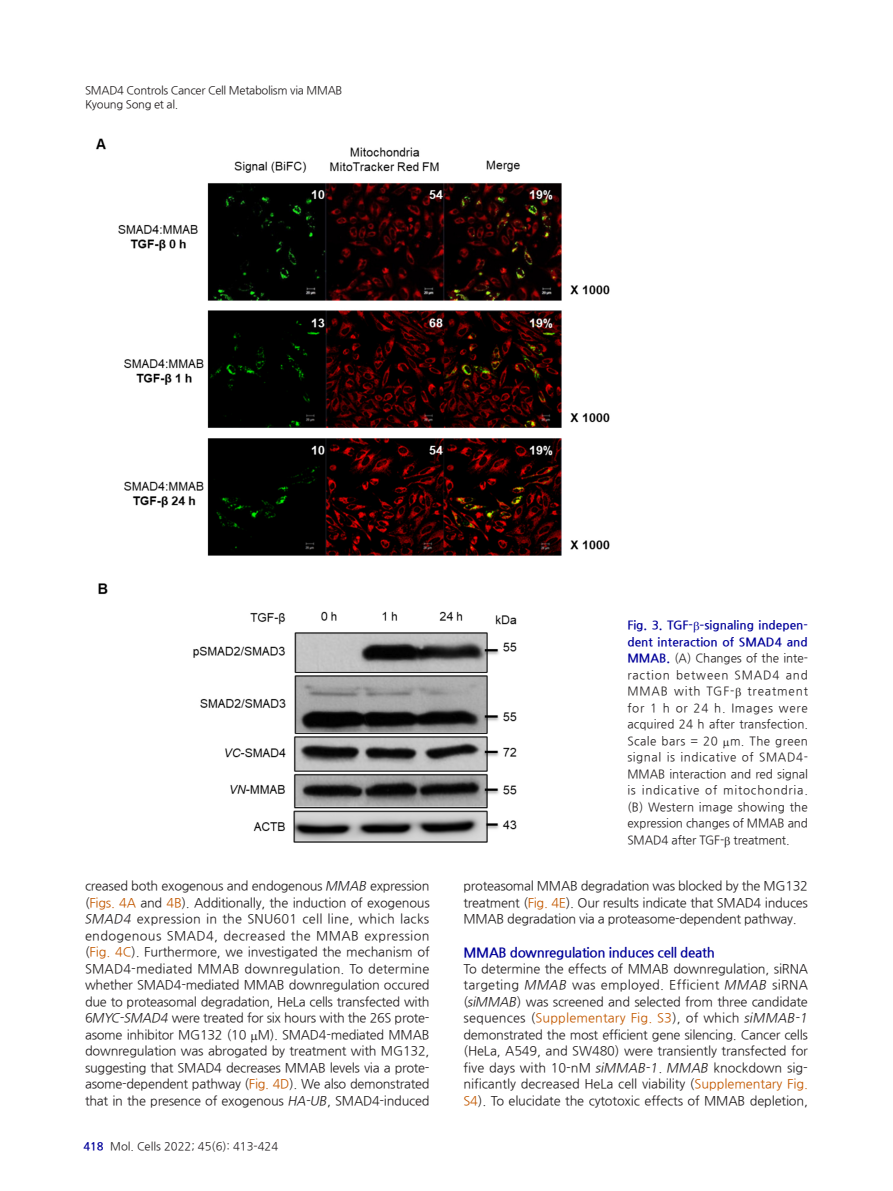
<style>
.page{position:relative;width:893px;height:1191px;background:#fff}
.page>*{position:absolute;margin:0;border:0;box-sizing:border-box;transform-origin:0 0}
.t1{font:700 13.5px "Nanum Gothic";letter-spacing:-.025em;color:#00009a}
.t2{font:12.75px/16.5px "Nanum Gothic";letter-spacing:-.01em;color:#231f20;text-align:justify}
.t3{font:12px/16.5px "Nanum Gothic";letter-spacing:-.01em;color:#231f20;text-align:justify}
.t4{font:11.25px/13.5px "Nanum Gothic";letter-spacing:-.025em;color:#231f20}
.t5{font:11.25px "Nanum Gothic";color:#231f20}
.s1{font-weight:700;color:#00009a}
.s2{font-style:italic}
.s3{color:#c35900}
</style>
<div class="page">
<img style="left:96px;top:138px;width:514px;height:705px">
<p class="t4" style="left:85px;top:84px;width:259px">SMAD4 Controls Cancer Cell Metabolism via MMAB<br>Kyoung Song et al.</p>
<p class="t3" style="left:627px;top:617px;width:182px"><span class="s1">Fig. 3. TGF- –signaling indepen&shy;dent interaction of SMAD4 and MMAB.</span> (A) Changes of the inte&shy;raction between SMAD4 and MMAB with TGF- treatment for 1 h or 24 h. Images were acquired 24 h after transfection.<br>Scale bars = 20 m. The green signal is indicative of SMAD4- MMAB interaction and red signal is indicative of mitochondria. (B) Western image showing the expression changes of MMAB and SMAD4 after TGF- treatment.</p>
<p class="t2" style="left:84px;top:878px;width:347px">creased both exogenous and endogenous <span class="s2">MMAB</span> expression (<span class="s3">Figs. 4A</span> and <span class="s3">4B</span>). Additionally, the induction of exogenous <span class="s2">SMAD4</span> expression in the SNU601 cell line, which lacks endogenous SMAD4, decreased the MMAB expression (<span class="s3">Fig. 4C</span>). Furthermore, we investigated the mechanism of SMAD4-mediated MMAB downregulation. To determine whether SMAD4-mediated MMAB downregulation occured due to proteasomal degradation, HeLa cells transfected with 6<span class="s2">MYC-SMAD4</span> were treated for six hours with the 26S prote&shy;asome inhibitor MG132 (10 M). SMAD4-mediated MMAB downregulation was abrogated by treatment with MG132, suggesting that SMAD4 decreases MMAB levels via a prote&shy;asome-dependent pathway (<span class="s3">Fig. 4D</span>). We also demonstrated that in the presence of exogenous <span class="s2">HA-UB</span>, SMAD4-induced</p>
<p class="t2" style="left:463px;top:878px;width:346px">proteasomal MMAB degradation was blocked by the MG132 treatment (<span class="s3">Fig. 4E</span>). Our results indicate that SMAD4 induces MMAB degradation via a proteasome-dependent pathway.</p>
<p class="t1" style="left:463px;top:946px;width:253px">MMAB downregulation induces cell death</p>
<p class="t2" style="left:463px;top:961px;width:348px;text-align:left">To determine the effects of MMAB downregulation, siRNA targeting <span class="s2">MMAB</span> was employed. Efficient <span class="s2">MMAB</span> siRNA (<span class="s2">siMMAB</span>) was screened and selected from three candidate sequences (<span class="s3">Supplementary Fig. S3</span>), of which <span class="s2">siMMAB-1 </span>demonstrated the most efficient gene silencing. Cancer cells (HeLa, A549, and SW480) were transiently transfected for five days with 10-nM <span class="s2">siMMAB-1</span>. <span class="s2">MMAB</span> knockdown sig&shy;nificantly decreased HeLa cell viability (<span class="s3">Supplementary Fig.<br>S4</span>). To elucidate the cytotoxic effects of MMAB depletion,</p>
<p class="t5" style="left:83px;top:1140px;width:196px"><span class="s1">418</span> Mol. Cells 2022; 45(6): 413-424</p>
</div>
